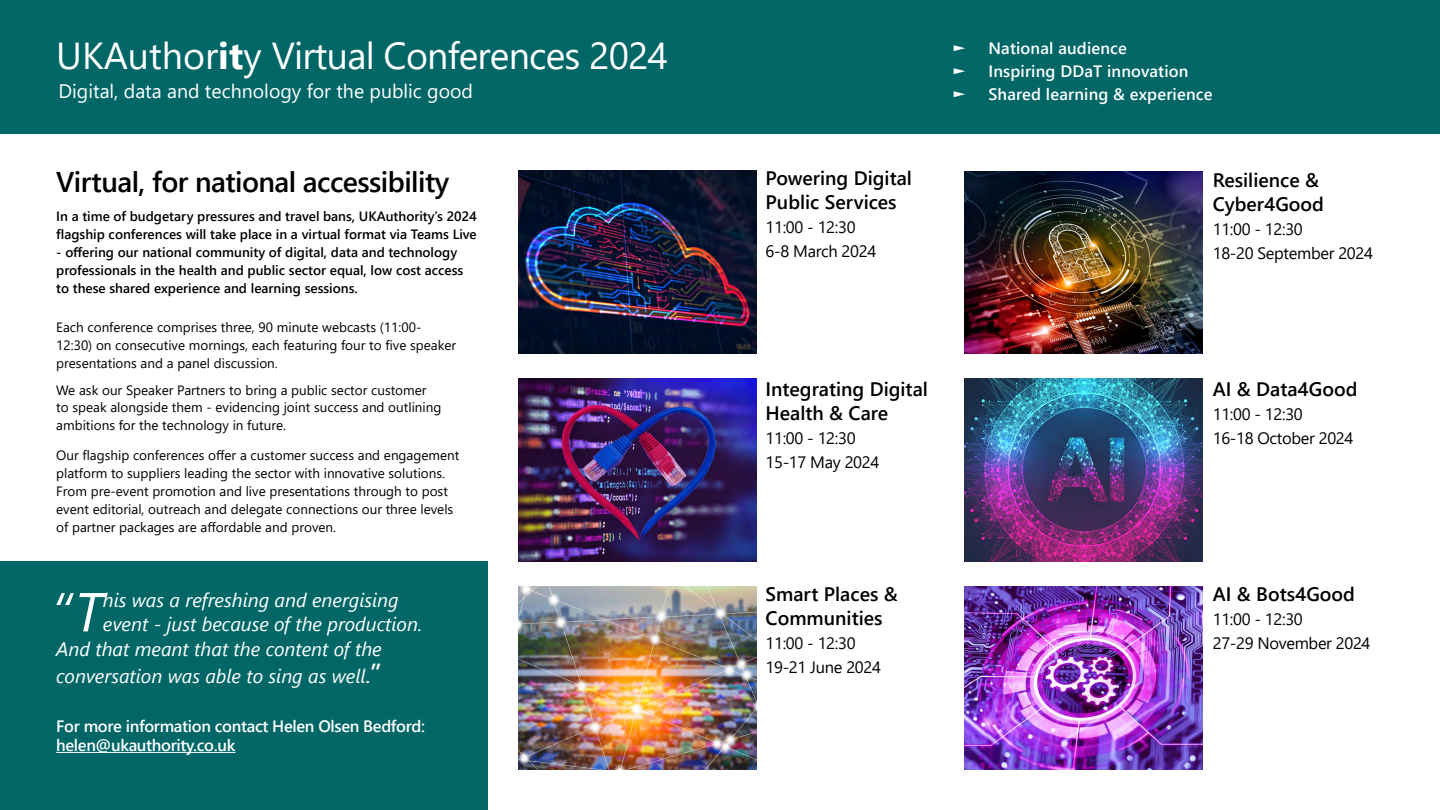
<style>
.page{position:relative;width:1440px;height:810px;background:#fff}
.page>*{position:absolute;margin:0;border:0;box-sizing:border-box;transform-origin:0 0}
.t1{font:italic 54.82px "Segoe UI";color:#fff}
.t2{font:37.5px "Segoe UI";letter-spacing:-.02em;color:#fff}
.t3{font:600 28.5px "Segoe UI";letter-spacing:-.02em;color:#000}
.t4{font:italic 19.5px "Segoe UI";color:#fff}
.t5{font:600 19.5px/24px "Segoe UI";color:#000}
.t6{font:19.5px "Segoe UI";color:#fff}
.t7{font:16.5px/24px "Segoe UI";letter-spacing:-.02em;color:#000}
.t8{font:600 16.5px/18.8px "Segoe UI";letter-spacing:-.02em;color:#fff}
.t9{font:600 16.5px "Segoe UI";letter-spacing:.005em;color:#fff}
.t10{font:16.5px "Segoe UI";color:#fff}
.t11{font:13.5px/18px "Segoe UI";color:#000}
.t12{font:600 13.5px/18px "Segoe UI";color:#000}
.s1{font-weight:700}
.s2{font-weight:600;font-style:normal}
.s3{font-weight:600;font-style:normal;font-size:27px}
</style>
<div class="page">
<div style="left:0;top:0;width:1440px;height:134px;background:#066"></div>
<div style="left:0;top:561px;width:488px;height:249px;background:#066"></div>
<hr style="left:56px;top:752px;width:179px;height:1px;background:#fff">
<img style="left:964px;top:171px;width:239px;height:183px">
<img style="left:964px;top:379px;width:239px;height:183px">
<img style="left:964px;top:586px;width:239px;height:183px">
<img style="left:518px;top:171px;width:239px;height:183px">
<img style="left:518px;top:379px;width:239px;height:183px">
<img style="left:518px;top:586px;width:239px;height:183px">
<h2 class="t2" style="left:56px;top:20px;width:613px">UKAuthor<span class="s1">it</span>y Virtual Conferences 2024</h2>
<h3 class="t6" style="left:58px;top:73px;width:416px">Digital, data and technology for the public good</h3>
<h3 class="t3" style="left:56px;top:155px;width:394px">Virtual, for national accessibility</h3>
<p class="t12" style="left:56px;top:206px;width:422px">In a time of budgetary pressures and travel bans, UKAuthority’s 2024 flagship conferences will take place in a virtual format via Teams Live</p>
<p class="t12" style="left:56px;top:242px;width:409px">- offering our national community of digital, data and technology professionals in the health and public sector equal, low cost access to these shared experience and learning sessions.</p>
<p class="t11" style="left:56px;top:317px;width:401px">Each conference comprises three, 90 minute webcasts (11:00-<br>12:30) on consecutive mornings, each featuring four to five speaker presentations and a panel discussion.</p>
<p class="t11" style="left:56px;top:380px;width:387px">We ask our Speaker Partners to bring a public sector customer to speak alongside them - evidencing joint success and outlining ambitions for the technology in future.</p>
<p class="t11" style="left:56px;top:445px;width:405px">Our flagship conferences offer a customer success and engagement platform to suppliers leading the sector with innovative solutions.<br>From pre-event promotion and live presentations through to post event editorial, outreach and delegate connections our three levels of partner packages are affordable and proven.</p>
<h3 class="t4" style="left:103px;top:581px;width:297px">his was a refreshing and energising</h3>
<h3 class="t4" style="left:103px;top:606px;width:321px">event - just because of the production.</h3>
<h3 class="t4" style="left:56px;top:631px;width:327px">And that meant that the content of the</h3>
<h3 class="t4" style="left:56px;top:658px;width:327px">conversation was able to sing as well<span class="s2">.</span><span class="s3">”</span></h3>
<p class="t8" style="left:56px;top:716px;width:370px">For more information contact Helen Olsen Bedford: helen@ukauthority.co.uk</p>
<h1 class="t1" style="left:51px;top:560px;width:53px">“T</h1>
<h3 class="t5" style="left:766px;top:165px;width:148px">Powering Digital<br>Public Services</h3>
<p class="t7" style="left:766px;top:214px;width:112px">11:00 - 12:30<br>6-8 March 2024</p>
<p class="t10" style="left:952px;top:33px;width:16px">►</p>
<p class="t9" style="left:988px;top:33px;width:140px">National audience</p>
<p class="t10" style="left:952px;top:56px;width:16px">►</p>
<p class="t9" style="left:988px;top:56px;width:202px">Inspiring DDaT innovation</p>
<p class="t10" style="left:952px;top:79px;width:16px">►</p>
<p class="t9" style="left:988px;top:79px;width:226px">Shared learning &amp; experience</p>
<h3 class="t5" style="left:1213px;top:166px;width:113px">Resilience &amp;<br>Cyber4Good</h3>
<p class="t7" style="left:1213px;top:215px;width:162px">11:00 - 12:30<br>18-20 September 2024</p>
<h3 class="t5" style="left:766px;top:375px;width:164px">Integrating Digital<br>Health &amp; Care</h3>
<p class="t7" style="left:766px;top:424px;width:115px">11:00 - 12:30<br>15-17 May 2024</p>
<h3 class="t5" style="left:766px;top:581px;width:134px">Smart Places &amp;<br>Communities</h3>
<p class="t7" style="left:766px;top:630px;width:117px">11:00 - 12:30<br>19-21 June 2024</p>
<h3 class="t5" style="left:1213px;top:375px;width:146px">AI &amp; Data4Good</h3>
<p class="t7" style="left:1213px;top:400px;width:142px">11:00 - 12:30<br>16-18 October 2024</p>
<h3 class="t5" style="left:1213px;top:581px;width:144px">AI &amp; Bots4Good</h3>
<p class="t7" style="left:1213px;top:606px;width:159px">11:00 - 12:30<br>27-29 November 2024</p>
</div>
